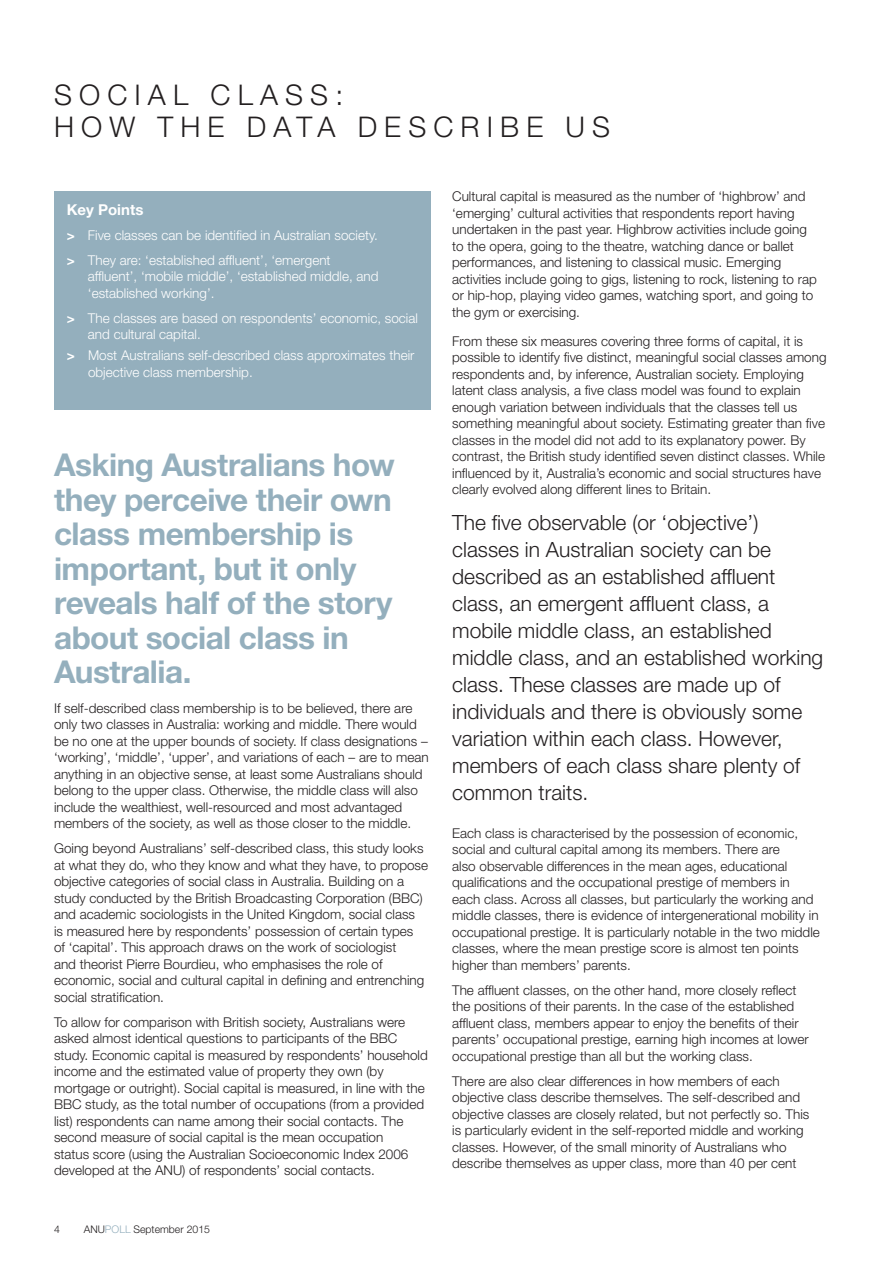
<style>
.page{position:relative;width:893px;height:1263px;background:#fff}
.page>*{position:absolute;margin:0;border:0;box-sizing:border-box;transform-origin:0 0}
.Quote_Text_-_large{font:700 31.5px/34.5px "Helvetica Neue LT Std";letter-spacing:-.015em;color:#94afbd}
.Page_heading{font:300 28.5px/31.5px "Helvetica Neue LT Std";letter-spacing:.25em;color:#231f20}
.Bodycopy{font:300 21px/27px "Helvetica Neue LT Std";color:#231f20}
.Subheading{font:700 15px "Helvetica Neue LT Std";color:#fff}
.Bodycopy-2{font:300 13.5px/16.5px "Helvetica Neue LT Std";color:#231f20}
.t1{font:300 13.5px/16.5px "Helvetica Neue LT Std";color:#fff}
.t2{font:300 10.5px "Helvetica Neue LT Std";color:#231f20}
.s1{font-weight:700}
.s2{color:#94afbd}
</style>
<div class="page">
<div style="left:54px;top:191px;width:377px;height:219px;background:#94afbd"></div>
<p class="Page_heading" style="left:54px;top:79px;width:557px">SOCIAL CLASS:<br>HOW THE DATA DESCRIBE US</p>
<p class="Subheading" style="left:67px;top:200px;width:78px">Key Points</p>
<p class="t1" style="left:67px;top:226px;width:313px"><span class="s1">&gt;</span> Five classes can be identified in Australian society.</p>
<p class="t1" style="left:88px;top:251px;width:292px;text-indent:-21px"><span class="s1">&gt;</span> They are: ‘established affluent’, ‘emergent affluent’, ‘mobile middle’, ‘established middle, and ‘established working’.</p>
<p class="t1" style="left:88px;top:309px;width:331px;text-indent:-21px"><span class="s1">&gt;</span> The classes are based on respondents’ economic, social and cultural capital.</p>
<p class="t1" style="left:88px;top:347px;width:328px;text-indent:-21px"><span class="s1">&gt;</span> Most Australians self-described class approximates their objective class membership.</p>
<p class="Quote_Text_-_large" style="left:54px;top:447px;width:342px">Asking Australians how they perceive their own class membership is important, but it only reveals half of the story about social class in<br>Australia.</p>
<p class="Bodycopy-2" style="left:54px;top:699px;width:376px">If self-described class membership is to be believed, there are only two classes in Australia: working and middle. There would be no one at the upper bounds of society. If class designations – ‘working’, ‘middle’, ‘upper’, and variations of each – are to mean anything in an objective sense, at least some Australians should belong to the upper class. Otherwise, the middle class will also include the wealthiest, well-resourced and most advantaged members of the society, as well as those closer to the middle.</p>
<p class="Bodycopy-2" style="left:54px;top:840px;width:376px">Going beyond Australians’ self-described class, this study looks at what they do, who they know and what they have, to propose objective categories of social class in Australia. Building on a study conducted by the British Broadcasting Corporation (BBC) and academic sociologists in the United Kingdom, social class<br>is measured here by respondents’ possession of certain types<br>of ‘capital’. This approach draws on the work of sociologist<br>and theorist Pierre Bourdieu, who emphasises the role of economic, social and cultural capital in defining and entrenching social stratification.</p>
<p class="Bodycopy-2" style="left:54px;top:1013px;width:375px">To allow for comparison with British society, Australians were asked almost identical questions to participants of the BBC study. Economic capital is measured by respondents’ household income and the estimated value of property they own (by mortgage or outright). Social capital is measured, in line with the BBC study, as the total number of occupations (from a provided list) respondents can name among their social contacts. The second measure of social capital is the mean occupation<br>status score (using the Australian Socioeconomic Index 2006 developed at the ANU) of respondents’ social contacts.</p>
<p class="t2" style="left:54px;top:1223px;width:7px">4</p>
<p class="t2" style="left:84px;top:1223px;width:128px">ANU<span class="s2">POLL</span> September 2015</p>
<p class="Bodycopy-2" style="left:452px;top:188px;width:366px">Cultural capital is measured as the number of ‘highbrow’ and ‘emerging’ cultural activities that respondents report having undertaken in the past year. Highbrow activities include going to the opera, going to the theatre, watching dance or ballet performances, and listening to classical music. Emerging activities include going to gigs, listening to rock, listening to rap or hip-hop, playing video games, watching sport, and going to the gym or exercising.</p>
<p class="Bodycopy-2" style="left:452px;top:332px;width:376px">From these six measures covering three forms of capital, it is possible to identify five distinct, meaningful social classes among respondents and, by inference, Australian society. Employing latent class analysis, a five class model was found to explain enough variation between individuals that the classes tell us something meaningful about society. Estimating greater than five classes in the model did not add to its explanatory power. By contrast, the British study identified seven distinct classes. While influenced by it, Australia’s economic and social structures have clearly evolved along different lines to Britain.</p>
<p class="Bodycopy" style="left:452px;top:508px;width:373px">The five observable (or ‘objective’) classes in Australian society can be described as an established affluent class, an emergent affluent class, a mobile middle class, an established middle class, and an established working class. These classes are made up of individuals and there is obviously some variation within each class. However, members of each class share plenty of common traits.</p>
<p class="Bodycopy-2" style="left:452px;top:824px;width:369px">Each class is characterised by the possession of economic, social and cultural capital among its members. There are<br>also observable differences in the mean ages, educational qualifications and the occupational prestige of members in each class. Across all classes, but particularly the working and middle classes, there is evidence of intergenerational mobility in occupational prestige. It is particularly notable in the two middle classes, where the mean prestige score is almost ten points higher than members’ parents.</p>
<p class="Bodycopy-2" style="left:452px;top:981px;width:358px">The affluent classes, on the other hand, more closely reflect the positions of their parents. In the case of the established affluent class, members appear to enjoy the benefits of their parents’ occupational prestige, earning high incomes at lower occupational prestige than all but the working class.</p>
<p class="Bodycopy-2" style="left:452px;top:1072px;width:359px">There are also clear differences in how members of each objective class describe themselves. The self-described and objective classes are closely related, but not perfectly so. This is particularly evident in the self-reported middle and working classes. However, of the small minority of Australians who describe themselves as upper class, more than 40 per cent</p>
</div>
